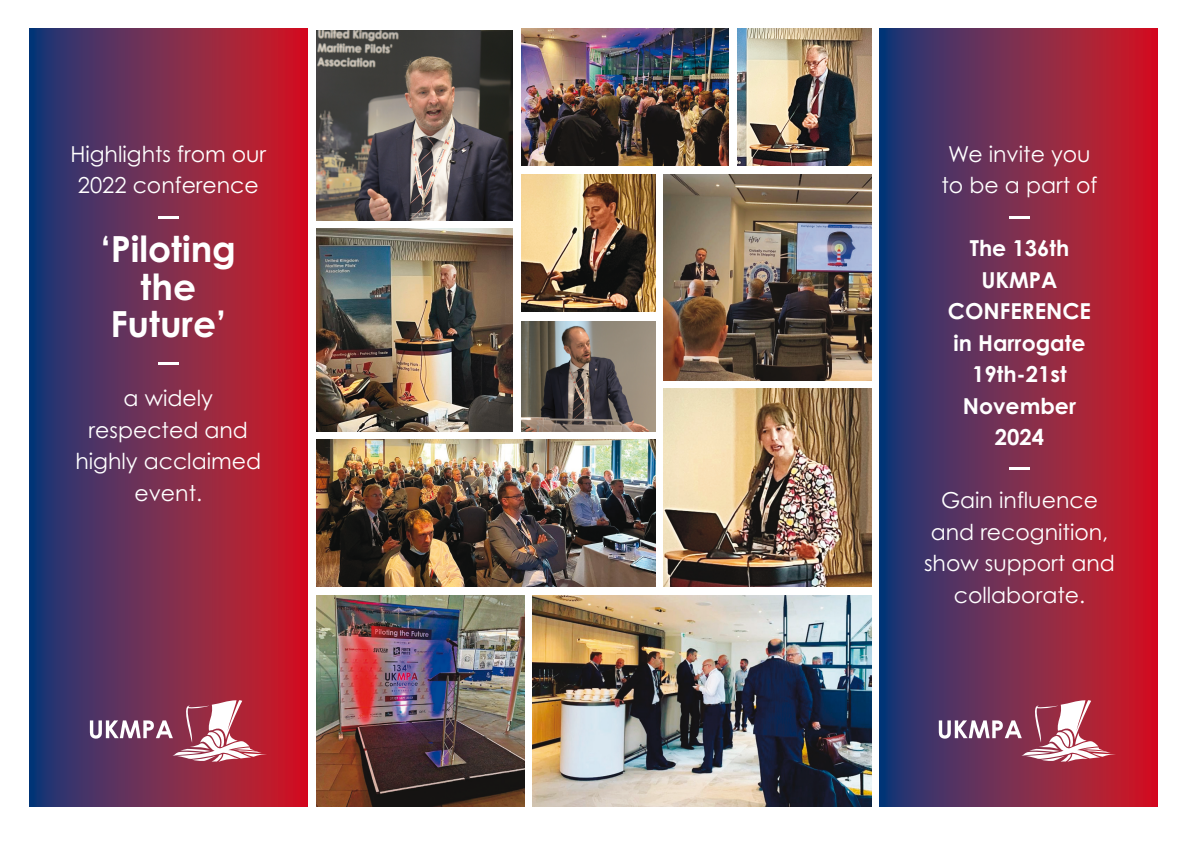
<style>
.page{position:relative;width:1191px;height:842px;background:#fff}
.page>*{position:absolute;margin:0;border:0;box-sizing:border-box;transform-origin:0 0}
.t1{font:700 36px/37.5px "Century Gothic";color:#fff;text-align:center}
.t2{font:22px/31.5px "Century Gothic";color:#fff;text-align:center}
.t3{font:700 22px/31.5px "Century Gothic";color:#fff;text-align:center}
</style>
<div class="page">
<img style="left:317px;top:31px;width:196px;height:190px">
<img style="left:317px;top:595px;width:207px;height:211px">
<img style="left:317px;top:229px;width:196px;height:202px">
<img style="left:664px;top:388px;width:207px;height:199px">
<img style="left:521px;top:174px;width:134px;height:138px">
<img style="left:521px;top:28px;width:208px;height:138px">
<img style="left:737px;top:28px;width:134px;height:138px">
<img style="left:521px;top:321px;width:134px;height:110px">
<img style="left:664px;top:174px;width:207px;height:206px">
<img style="left:317px;top:440px;width:338px;height:147px">
<img style="left:533px;top:595px;width:338px;height:211px">
<svg style="left:29px;top:28px;width:278px;height:778px;background:#7a2a4d"></svg>
<svg style="left:90px;top:700px;width:177px;height:62px"></svg>
<svg style="left:880px;top:28px;width:277px;height:778px;background:#7a2a4d"></svg>
<hr style="left:158px;top:362px;width:20px;height:3px;background:#fff">
<hr style="left:158px;top:216px;width:20px;height:3px;background:#fff">
<hr style="left:1009px;top:467px;width:20px;height:3px;background:#fff">
<hr style="left:1009px;top:216px;width:20px;height:3px;background:#fff">
<svg style="left:938px;top:700px;width:178px;height:62px"></svg>
<p class="t2" style="left:70px;top:140px;width:197px">Highlights from our<br>2022 conference</p>
<h1 class="t1" style="left:101px;top:234px;width:137px">‘Piloting the<br>Future’</h1>
<p class="t2" style="left:75px;top:385px;width:187px">a widely respected and highly acclaimed event.</p>
<p class="t2" style="left:941px;top:140px;width:158px">We invite you to be a part of</p>
<p class="t3" style="left:948px;top:235px;width:145px">The 136th<br>UKMPA<br>CONFERENCE in Harrogate<br>19th-21st<br>November<br>2024</p>
<p class="t2" style="left:924px;top:487px;width:192px">Gain influence and recognition, show support and collaborate.</p>
</div>
